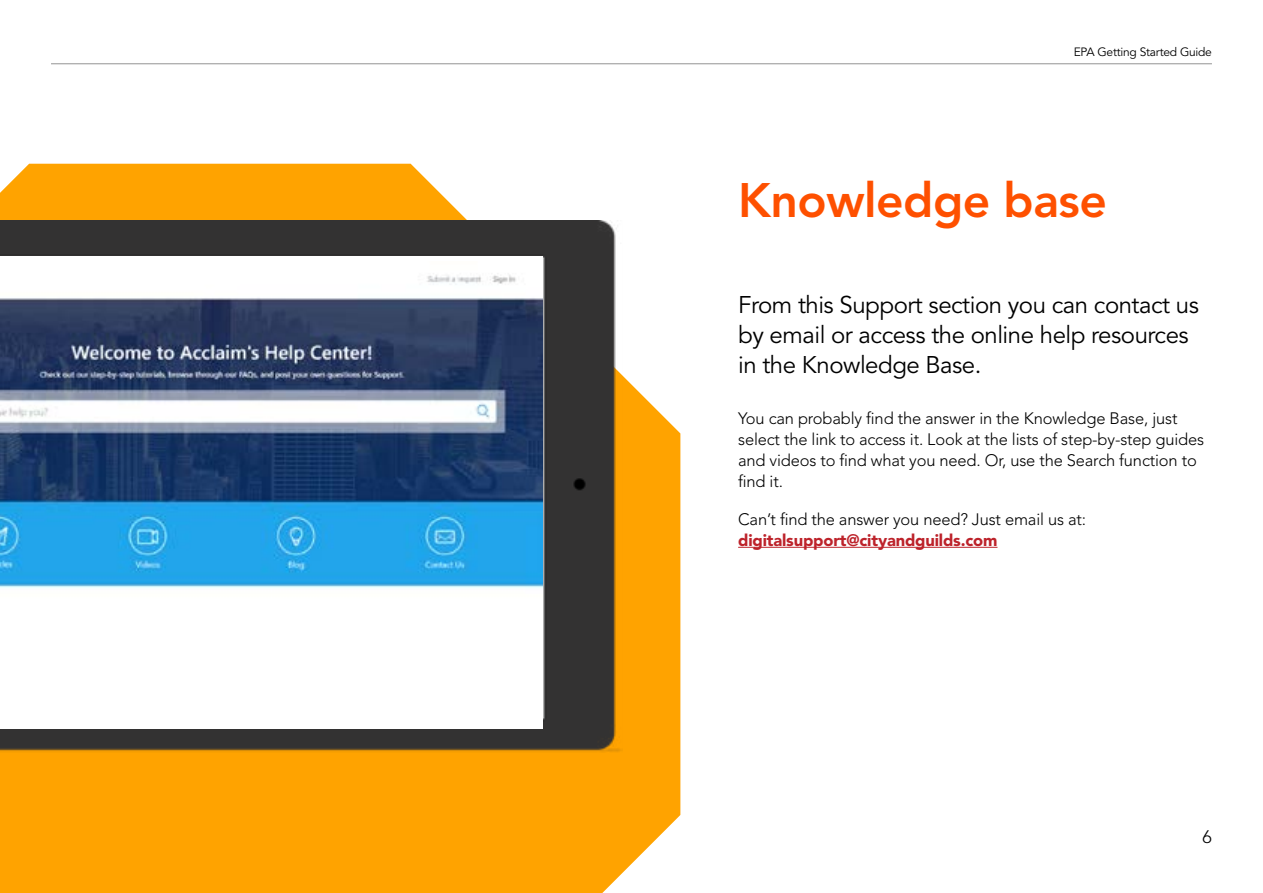
<style>
.page{position:relative;width:1263px;height:893px;background:#fff}
.page>*{position:absolute;margin:0;border:0;box-sizing:border-box;transform-origin:0 0}
.t1{font:800 48px "Avenir LT Std";letter-spacing:-.01em;color:#fe5000}
.t2{font:24px/30px "Avenir LT Std";letter-spacing:-.02em;color:#000}
.t3{font:300 18px "Avenir LT Std";color:#000}
.t4{font:300 16.5px/21px "Avenir LT Std";letter-spacing:-.01em;color:#000}
.t5{font:900 16.5px "Avenir LT Std";letter-spacing:-.01em;color:#bd232b}
.t6{font:12px "Avenir LT Std";letter-spacing:-.02em;color:#000}
</style>
<div class="page">
<svg style="left:0;top:164px;width:680px;height:729px;fill:#ffa300"></svg>
<hr style="left:738px;top:547px;width:259px;height:1px;background:#bd232b">
<hr style="left:51px;top:64px;width:1161px;height:1px;background:#939393">
<img style="left:0;top:221px;width:623px;height:532px">
<div style="left:0;top:257px;width:543px;height:472px;background:#fff"></div>
<img style="left:0;top:275px;width:543px;height:313px">
<p class="t6" style="left:1074px;top:45px;width:140px">EPA Getting Started Guide</p>
<h1 class="t1" style="left:738px;top:172px;width:370px">Knowledge base</h1>
<h2 class="t2" style="left:738px;top:290px;width:462px">From this Support section you can contact us by email or access the online help resources in the Knowledge Base.</h2>
<p class="t4" style="left:738px;top:407px;width:468px">You can probably find the answer in the Knowledge Base, just select the link to access it. Look at the lists of step-by-step guides and videos to find what you need. Or, use the Search function to find it.</p>
<p class="t4" style="left:738px;top:508px;width:349px">Can’t find the answer you need? Just email us at:</p>
<p class="t5" style="left:738px;top:530px;width:261px">digitalsupport@cityandguilds.com</p>
<p class="t3" style="left:1202px;top:826px;width:11px">6</p>
</div>
